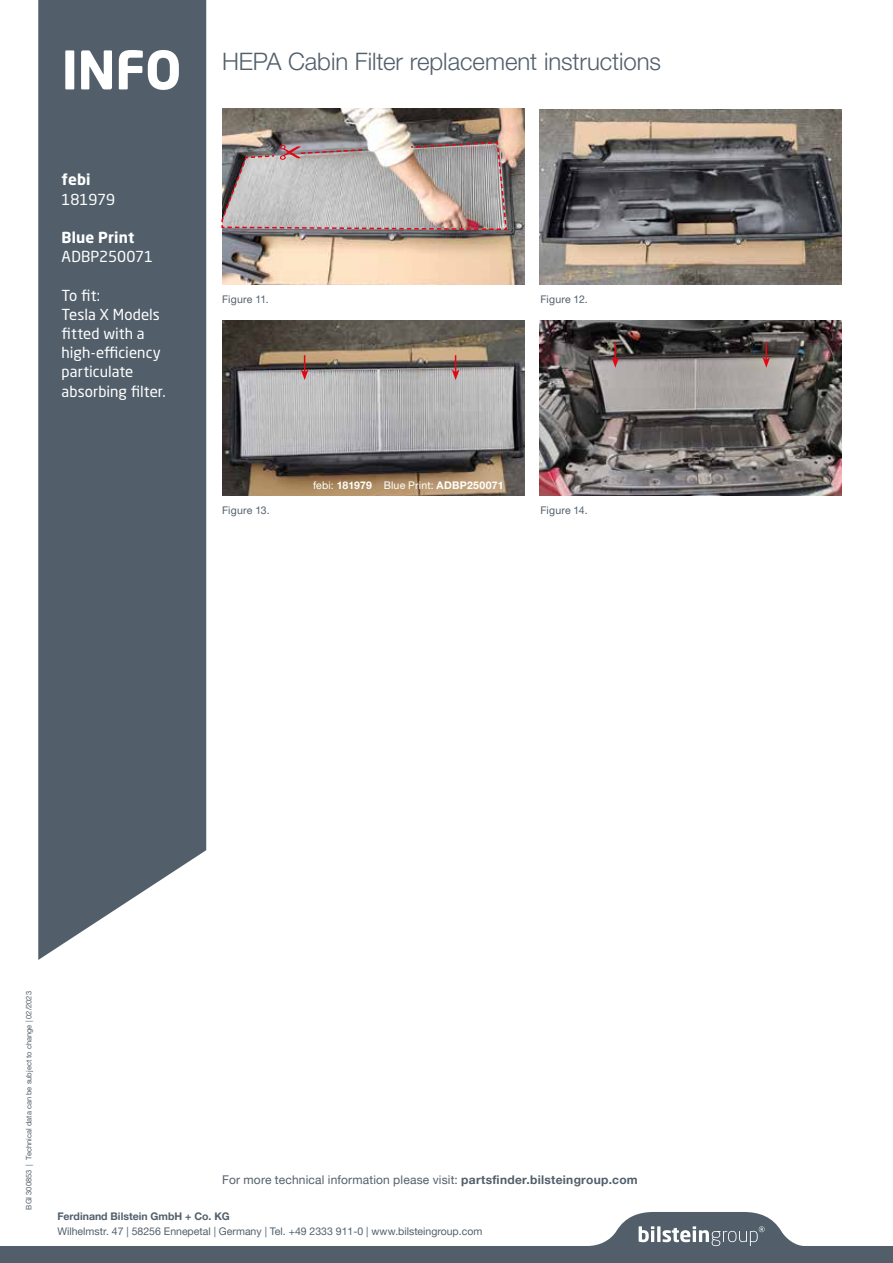
<style>
.page{position:relative;width:893px;height:1263px;background:#fff}
.page>*{position:absolute;margin:0;border:0;box-sizing:border-box;transform-origin:0 0}
.t1{font:700 52.5px "Neo Sans Pro";color:#fff}
.t2{font:24px "Helvetica Neue World 45 Lt";letter-spacing:-.005em;color:#525f6b}
.t3{font:15px/19.2px "Neo Sans Pro";letter-spacing:.005em;color:#fff}
.t4{font:700 15px "Neo Sans Pro";letter-spacing:.01em;color:#fff}
.t5{font:12px "Helvetica Neue World 55 Roman";letter-spacing:.015em;color:#525f6b}
.t6{font:10.5px "Helvetica Neue World 55 Roman";color:#525f6b}
.t7{font:10.5px "Helvetica Neue World 55 Roman";letter-spacing:.02em;color:#525f6b}
.t8{font:700 10.5px "Helvetica Neue World 75";letter-spacing:.02em;color:#fff}
.t9{font:700 10.5px "Helvetica Neue World 75";color:#525f6b}
.t10{font:7.5px "Helvetica Neue World 55 Roman";color:#525f6b}
.s1{font-family:"Helvetica Neue World 55 Roman";font-weight:400}
.s2{font-family:"Helvetica Neue World 75";font-weight:700}
</style>
<div class="page">
<img style="left:222px;top:109px;width:302px;height:175px">
<img style="left:222px;top:320px;width:302px;height:176px">
<img style="left:540px;top:110px;width:302px;height:174px">
<img style="left:540px;top:320px;width:302px;height:176px">
<img style="left:221px;top:141px;width:287px;height:90px">
<svg style="left:611px;top:343px;width:8px;height:25px"></svg>
<svg style="left:301px;top:355px;width:7px;height:25px"></svg>
<svg style="left:762px;top:343px;width:8px;height:25px"></svg>
<svg style="left:452px;top:355px;width:7px;height:25px"></svg>
<svg style="left:38px;top:0;width:168px;height:960px;fill:#525f6b"></svg>
<svg style="left:0;top:1212px;width:893px;height:51px"></svg>
<svg style="left:639px;top:1226px;width:126px;height:20px"></svg>
<h1 class="t1" style="left:62px;top:36px;width:122px">INFO</h1>
<p class="t4" style="left:62px;top:170px;width:30px">febi</p>
<p class="t3" style="left:62px;top:189px;width:55px">181979</p>
<p class="t4" style="left:62px;top:228px;width:74px">Blue Print</p>
<p class="t3" style="left:62px;top:247px;width:93px">ADBP250071</p>
<p class="t3" style="left:62px;top:285px;width:105px">To fit:<br>Tesla X Models fitted with a high-efficiency particulate absorbing filter.</p>
<h2 class="t2" style="left:222px;top:48px;width:440px">HEPA Cabin Filter replacement instructions</h2>
<p class="t7" style="left:222px;top:293px;width:48px">Figure 11.</p>
<p class="t7" style="left:540px;top:293px;width:49px">Figure 12.</p>
<p class="t7" style="left:222px;top:505px;width:49px">Figure 13.</p>
<p class="t8" style="left:313px;top:479px;width:192px"><span class="s1">febi:</span> 181979 <span class="s1">Blue Print:</span> ADBP250071</p>
<p class="t7" style="left:540px;top:505px;width:49px">Figure 14.</p>
<p class="t10" style="left:24px;top:1209px;width:220px;rotate:-90deg">BGI 300853 | Technical data can be subject to change | 02/2023</p>
<p class="t5" style="left:222px;top:1173px;width:417px">For more technical information please visit: <span class="s2">partsfinder.bilsteingroup.com</span></p>
<p class="t9" style="left:57px;top:1210px;width:174px">Ferdinand Bilstein GmbH + Co. KG</p>
<p class="t6" style="left:57px;top:1225px;width:426px">Wilhelmstr. 47 | 58256 Ennepetal | Germany | Tel. +49 2333 911-0 | www.bilsteingroup.com</p>
</div>
